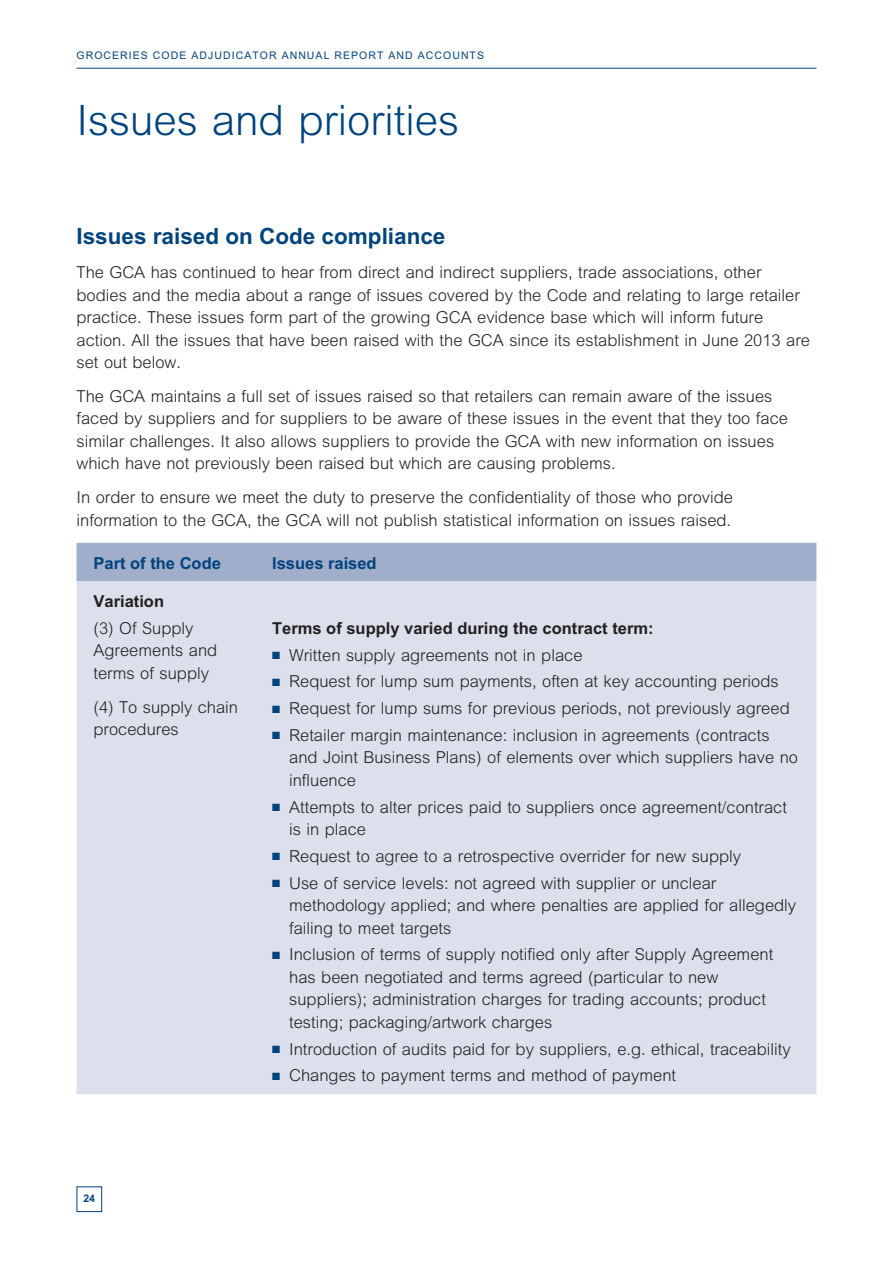
<style>
.page{position:relative;width:893px;height:1263px;background:#fff}
.page>*{position:absolute;margin:0;border:0;box-sizing:border-box;transform-origin:0 0}
.t1{font:300 42px "M Arial";color:#01437c}
.t2{font:700 22.5px "M Arial";color:#01437c}
.t3{font:300 16.5px/22.5px "M Arial";color:#231f20}
.t4{font:700 16.5px "M Arial";color:#231f20}
.t5{font:700 16.5px "M Arial";color:#01437c}
.t6{font:10.5px "M Arial";letter-spacing:.1em;color:#01437c}
.t7{font:700 10.5px "M Arial";color:#01437c}
.s1{color:#01437c}
</style>
<div class="page">
<hr style="left:77px;top:68px;width:739px;height:1px;background:#01437c">
<div style="left:77px;top:1186px;width:25px;height:26px;border:1px solid #01437c"></div>
<div style="left:77px;top:543px;width:739px;height:38px;background:#a0adcb"></div>
<div style="left:77px;top:581px;width:739px;height:513px;background:#dbe0ec"></div>
<p class="t6" style="left:77px;top:50px;width:409px">GROCERIES CODE ADJUDICATOR ANNUAL REPORT AND ACCOUNTS</p>
<h1 class="t1" style="left:77px;top:97px;width:384px">Issues and priorities</h1>
<h2 class="t2" style="left:77px;top:223px;width:370px">Issues raised on Code compliance</h2>
<p class="t3" style="left:77px;top:261px;width:735px">The GCA has continued to hear from direct and indirect suppliers, trade associations, other bodies and the media about a range of issues covered by the Code and relating to large retailer practice. These issues form part of the growing GCA evidence base which will inform future action. All the issues that have been raised with the GCA since its establishment in June 2013 are set out below.</p>
<p class="t3" style="left:77px;top:385px;width:713px">The GCA maintains a full set of issues raised so that retailers can remain aware of the issues faced by suppliers and for suppliers to be aware of these issues in the event that they too face similar challenges. It also allows suppliers to provide the GCA with new information on issues which have not previously been raised but which are causing problems.</p>
<p class="t3" style="left:77px;top:486px;width:658px">In order to ensure we meet the duty to preserve the confidentiality of those who provide information to the GCA, the GCA will not publish statistical information on issues raised.</p>
<p class="t5" style="left:94px;top:553px;width:129px">Part of the Code</p>
<p class="t5" style="left:272px;top:553px;width:106px">Issues raised</p>
<p class="t4" style="left:94px;top:592px;width:72px">Variation</p>
<p class="t3" style="left:94px;top:617px;width:125px">(3) Of Supply<br>Agreements and terms of supply</p>
<p class="t3" style="left:94px;top:695px;width:146px">(4) To supply chain procedures</p>
<p class="t4" style="left:272px;top:618px;width:383px">Terms of supply varied during the contract term:</p>
<p class="t3" style="left:272px;top:643px;width:312px"><span class="s1">■</span> Written supply agreements not in place</p>
<p class="t3" style="left:272px;top:670px;width:508px"><span class="s1">■</span> Request for lump sum payments, often at key accounting periods</p>
<p class="t3" style="left:272px;top:697px;width:519px"><span class="s1">■</span> Request for lump sums for previous periods, not previously agreed</p>
<p class="t3" style="left:289px;top:724px;width:510px;text-indent:-17px"><span class="s1">■</span> Retailer margin maintenance: inclusion in agreements (contracts and Joint Business Plans) of elements over which suppliers have no influence</p>
<p class="t3" style="left:289px;top:795px;width:499px;text-indent:-17px"><span class="s1">■</span> Attempts to alter prices paid to suppliers once agreement/contract is in place</p>
<p class="t3" style="left:272px;top:845px;width:470px"><span class="s1">■</span> Request to agree to a retrospective overrider for new supply</p>
<p class="t3" style="left:289px;top:871px;width:508px;text-indent:-17px"><span class="s1">■</span> Use of service levels: not agreed with supplier or unclear methodology applied; and where penalties are applied for allegedly failing to meet targets</p>
<p class="t3" style="left:289px;top:943px;width:486px;text-indent:-17px"><span class="s1">■</span> Inclusion of terms of supply notified only after Supply Agreement has been negotiated and terms agreed (particular to new suppliers); administration charges for trading accounts; product testing; packaging/artwork charges</p>
<p class="t3" style="left:272px;top:1037px;width:520px"><span class="s1">■</span> Introduction of audits paid for by suppliers, e.g. ethical, traceability</p>
<p class="t3" style="left:272px;top:1064px;width:405px"><span class="s1">■</span> Changes to payment terms and method of payment</p>
<p class="t7" style="left:83px;top:1192px;width:13px">24</p>
</div>
